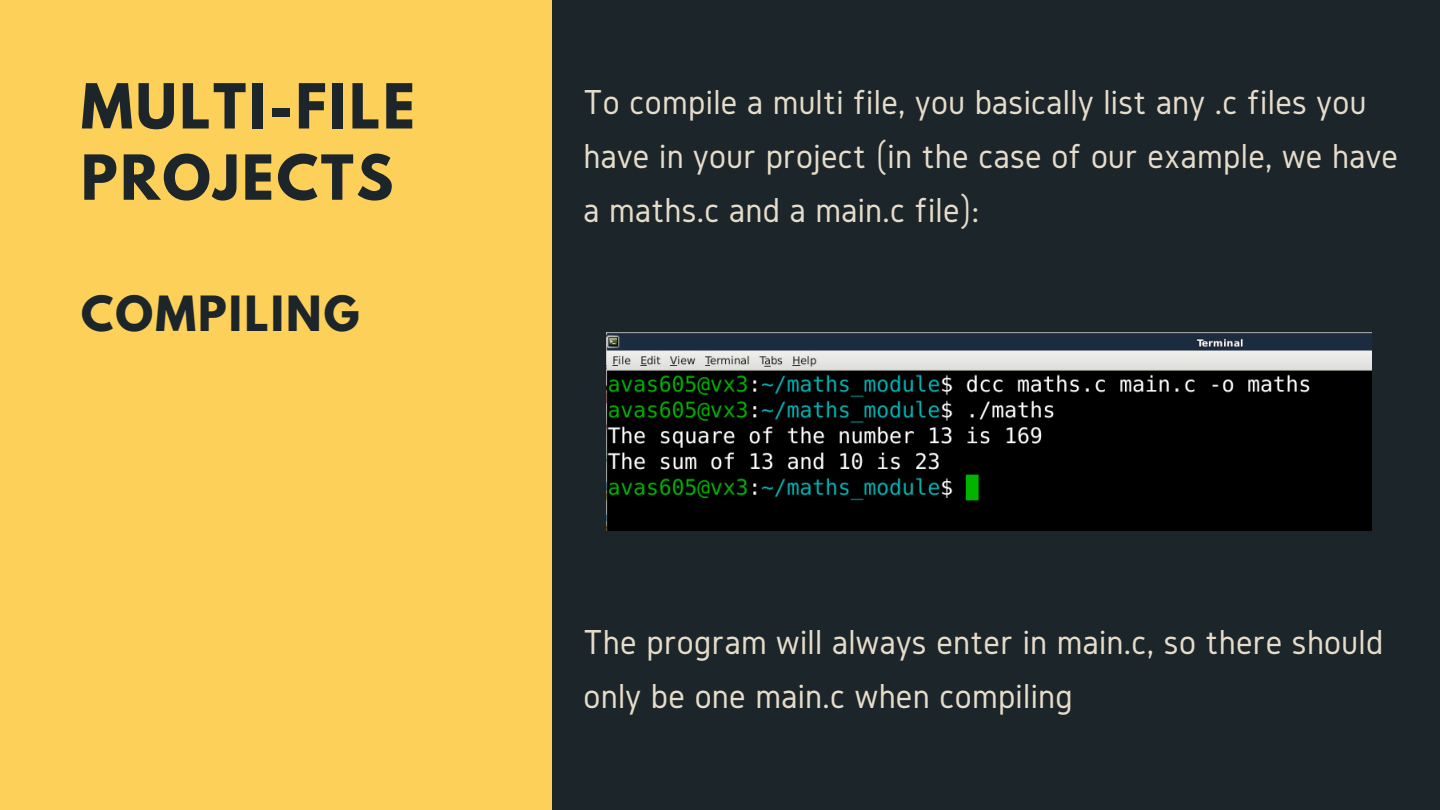
<style>
.page{position:relative;width:1440px;height:810px;background:#1c2529}
.page>*{position:absolute;margin:0;border:0;box-sizing:border-box;transform-origin:0 0}
.t1{font:700 55px/71.2px "League Spartan";letter-spacing:.05em;color:#1c2529}
.t2{font:700 43px "League Spartan";letter-spacing:.05em;color:#1c2529}
.t3{font:36px/54px "Gidole";letter-spacing:.01em;color:#e6dcca}
</style>
<div class="page">
<div style="left:0;top:0;width:552px;height:810px;background:#fdd05a"></div>
<img style="left:607px;top:333px;width:765px;height:197px">
<h1 class="t1" style="left:81px;top:78px;width:335px">MULTI-FILE<br>PROJECTS</h1>
<p class="t2" style="left:81px;top:292px;width:280px">COMPILING</p>
<p class="t3" style="left:584px;top:74px;width:816px">To compile a multi file, you basically list any .c files you have in your project (in the case of our example, we have a maths.c and a main.c file):</p>
<p class="t3" style="left:584px;top:614px;width:801px">The program will always enter in main.c, so there should only be one main.c when compiling</p>
</div>
